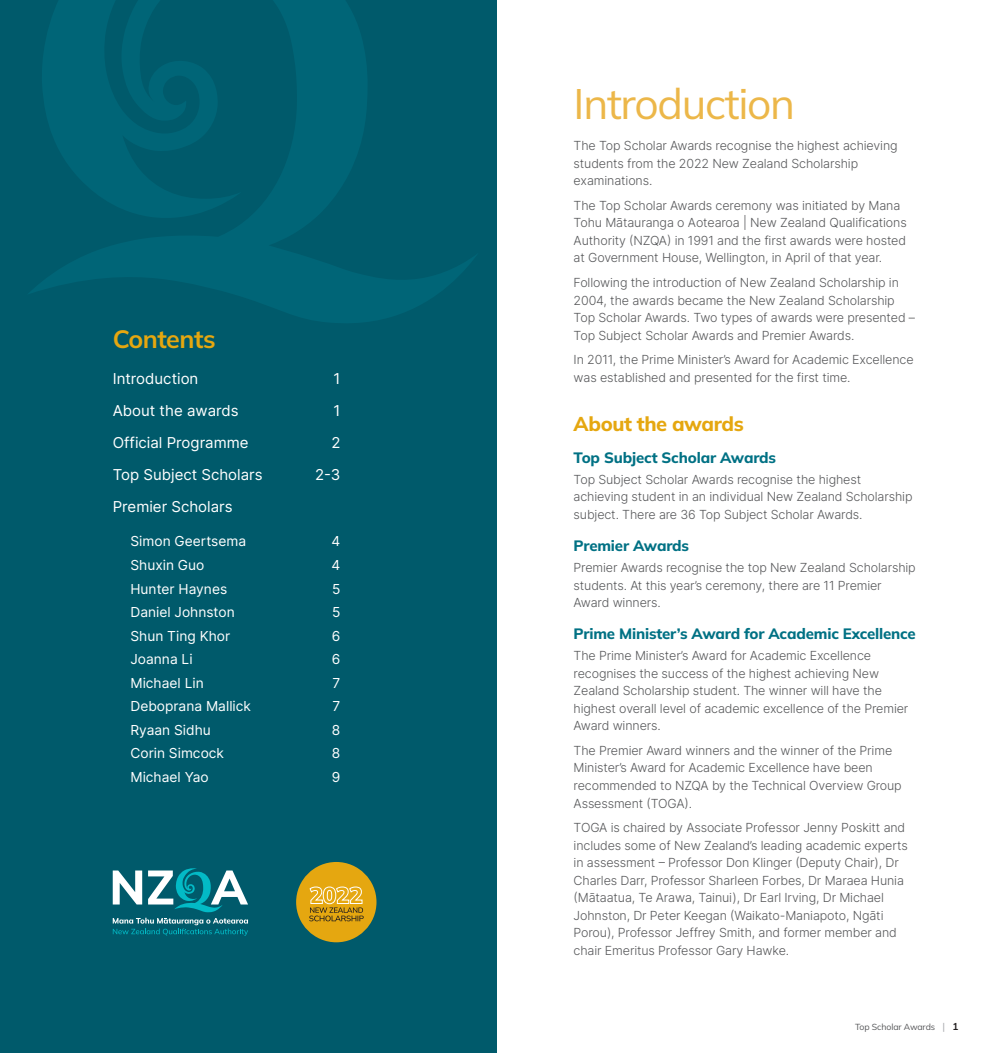
<style>
.page{position:relative;width:993px;height:1053px;background:#fff}
.page>*{position:absolute;margin:0;border:0;box-sizing:border-box;transform-origin:0 0}
.t1{font:42.5px "Mulish";letter-spacing:-.03em;color:#ecb749}
.t2{font:700 25px "Mulish";letter-spacing:-.02em;color:#e5a710}
.t3{font:800 20px "Mulish";letter-spacing:-.02em;color:#e5a710}
.t4{font:15px "Inter";color:#fff}
.t5{font:800 15px "Mulish";letter-spacing:-.01em;color:#007184}
.t6{font:13.75px "Inter";color:#fff}
.t7{font:300 12.5px/17.5px "Inter";letter-spacing:-.01em;color:#57585a}
.t8{font:8.75px "Mulish";letter-spacing:-.01em;color:#57585a}
.s1{font-size:10px;color:#a8a9ad}
.s2{font-weight:700;font-size:10px;color:#231f20}
</style>
<div class="page">
<div style="left:0;top:0;width:496px;height:1052px;background:#005a6b"></div>
<svg style="left:113px;top:868px;width:135px;height:67px"></svg>
<svg style="left:30px;top:0;width:445px;height:323px"></svg>
<div style="left:296px;top:861px;width:80px;height:81px;background:#e5a710;border-radius:50%"></div>
<svg style="left:309px;top:886px;width:54px;height:35px"></svg>
<h2 class="t2" style="left:113px;top:322px;width:104px">Contents</h2>
<p class="t4" style="left:113px;top:367px;width:87px">Introduction</p>
<p class="t4" style="left:333px;top:367px;width:8px">1</p>
<p class="t4" style="left:113px;top:399px;width:127px">About the awards</p>
<p class="t4" style="left:333px;top:399px;width:8px">1</p>
<p class="t4" style="left:113px;top:431px;width:137px">Official Programme</p>
<p class="t4" style="left:331px;top:431px;width:11px">2</p>
<p class="t4" style="left:113px;top:463px;width:151px">Top Subject Scholars</p>
<p class="t4" style="left:315px;top:463px;width:27px">2-3</p>
<p class="t4" style="left:113px;top:496px;width:121px">Premier Scholars</p>
<p class="t6" style="left:130px;top:531px;width:117px">Simon Geertsema</p>
<p class="t6" style="left:331px;top:531px;width:10px">4</p>
<p class="t6" style="left:130px;top:555px;width:75px">Shuxin Guo</p>
<p class="t6" style="left:331px;top:555px;width:10px">4</p>
<p class="t6" style="left:130px;top:578px;width:98px">Hunter Haynes</p>
<p class="t6" style="left:332px;top:578px;width:10px">5</p>
<p class="t6" style="left:130px;top:602px;width:106px">Daniel Johnston</p>
<p class="t6" style="left:332px;top:602px;width:10px">5</p>
<p class="t6" style="left:130px;top:625px;width:101px">Shun Ting Khor</p>
<p class="t6" style="left:332px;top:625px;width:10px">6</p>
<p class="t6" style="left:130px;top:649px;width:64px">Joanna Li</p>
<p class="t6" style="left:332px;top:649px;width:10px">6</p>
<p class="t6" style="left:130px;top:672px;width:75px">Michael Lin</p>
<p class="t6" style="left:332px;top:672px;width:9px">7</p>
<p class="t6" style="left:130px;top:696px;width:122px">Deboprana Mallick</p>
<p class="t6" style="left:332px;top:696px;width:9px">7</p>
<p class="t6" style="left:130px;top:719px;width:82px">Ryaan Sidhu</p>
<p class="t6" style="left:332px;top:719px;width:10px">8</p>
<p class="t6" style="left:130px;top:743px;width:95px">Corin Simcock</p>
<p class="t6" style="left:332px;top:743px;width:10px">8</p>
<p class="t6" style="left:130px;top:767px;width:80px">Michael Yao</p>
<p class="t6" style="left:332px;top:767px;width:10px">9</p>
<h1 class="t1" style="left:573px;top:75px;width:223px">Introduction</h1>
<p class="t7" style="left:573px;top:137px;width:325px">The Top Scholar Awards recognise the highest achieving students from the 2022 New Zealand Scholarship examinations.</p>
<p class="t7" style="left:573px;top:196px;width:334px">The Top Scholar Awards ceremony was initiated by Mana Tohu Mātauranga o Aotearoa | New Zealand Qualifications Authority (NZQA) in 1991 and the first awards were hosted at Government House, Wellington, in April of that year.</p>
<p class="t7" style="left:573px;top:273px;width:343px">Following the introduction of New Zealand Scholarship in 2004, the awards became the New Zealand Scholarship Top Scholar Awards. Two types of awards were presented – Top Subject Scholar Awards and Premier Awards.</p>
<p class="t7" style="left:573px;top:350px;width:341px">In 2011, the Prime Minister’s Award for Academic Excellence was established and presented for the first time.</p>
<h3 class="t3" style="left:573px;top:410px;width:171px">About the awards</h3>
<p class="t5" style="left:573px;top:447px;width:204px">Top Subject Scholar Awards</p>
<p class="t7" style="left:573px;top:470px;width:340px">Top Subject Scholar Awards recognise the highest achieving student in an individual New Zealand Scholarship subject. There are 36 Top Subject Scholar Awards.</p>
<p class="t5" style="left:573px;top:535px;width:117px">Premier Awards</p>
<p class="t7" style="left:573px;top:558px;width:343px">Premier Awards recognise the top New Zealand Scholarship students. At this year’s ceremony, there are 11 Premier<br>Award winners.</p>
<p class="t5" style="left:573px;top:623px;width:343px">Prime Minister’s Award for Academic Excellence</p>
<p class="t7" style="left:573px;top:646px;width:336px">The Prime Minister’s Award for Academic Excellence recognises the success of the highest achieving New Zealand Scholarship student. The winner will have the highest overall level of academic excellence of the Premier Award winners.</p>
<p class="t7" style="left:573px;top:741px;width:329px">The Premier Award winners and the winner of the Prime Minister’s Award for Academic Excellence have been recommended to NZQA by the Technical Overview Group Assessment (TOGA).</p>
<p class="t7" style="left:573px;top:818px;width:335px">TOGA is chaired by Associate Professor Jenny Poskitt and includes some of New Zealand’s leading academic experts in assessment – Professor Don Klinger (Deputy Chair), Dr Charles Darr, Professor Sharleen Forbes, Dr Maraea Hunia (Mātaatua, Te Arawa, Tainui), Dr Earl Irving, Dr Michael Johnston, Dr Peter Keegan (Waikato-Maniapoto, Ngāti Porou), Professor Jeffrey Smith, and former member and chair Emeritus Professor Gary Hawke.</p>
<p class="t8" style="left:854px;top:1021px;width:105px">Top Scholar Awards <span class="s1">|</span> <span class="s2">1</span></p>
</div>
